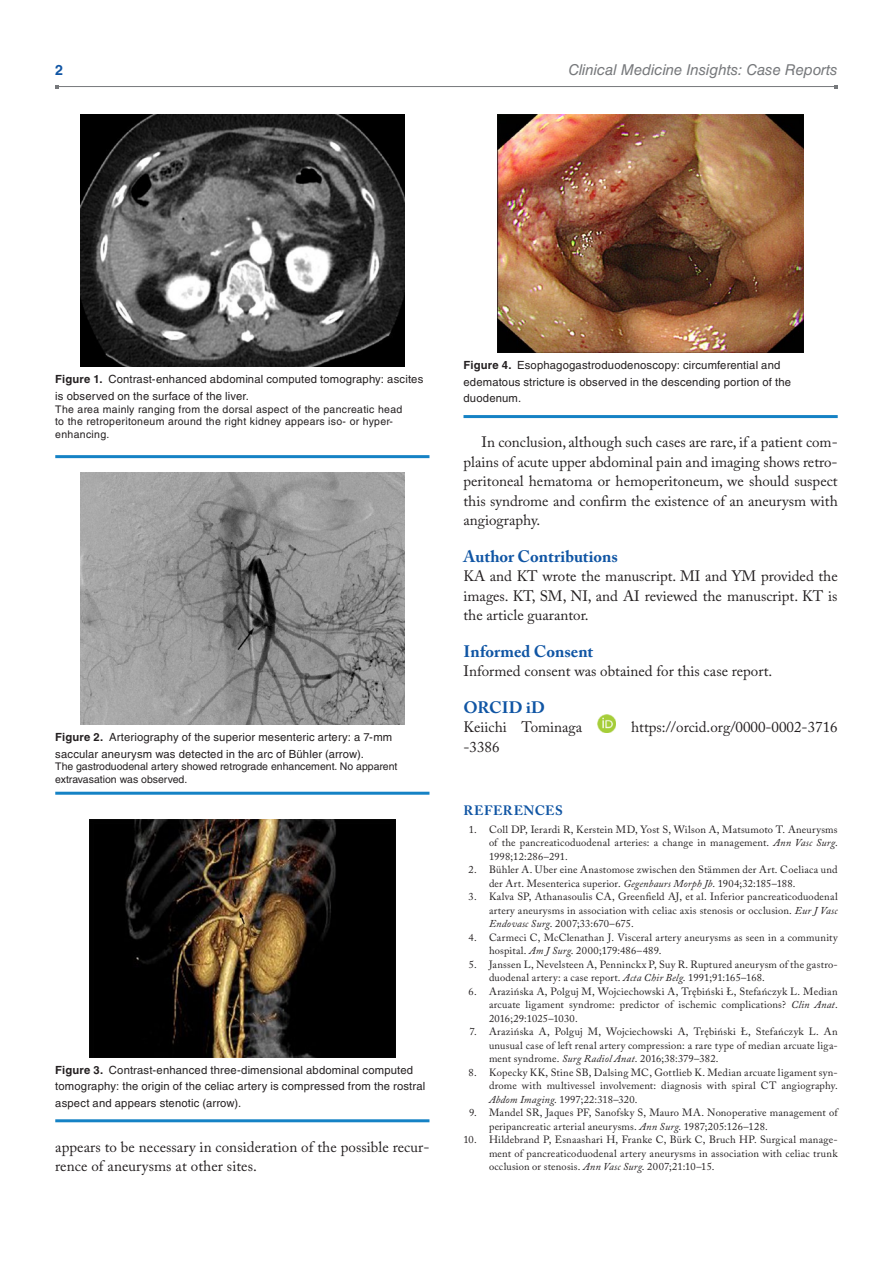
<style>
.page{position:relative;width:893px;height:1263px;background:#fff}
.page>*{position:absolute;margin:0;border:0;box-sizing:border-box;transform-origin:0 0}
.t1{font:700 16.5px "Adobe Caslon Pro";color:#1055a4}
.t2{font:15px/19.5px "Adobe Caslon Pro";color:#231f20;text-align:justify}
.t3{font:italic 15px "Helvetica LT Std";letter-spacing:-.005em;color:#76787b}
.t4{font:700 14.25px "Helvetica LT Std";color:#1055a4}
.t5{font:700 13.5px "Adobe Caslon Pro";letter-spacing:.04em;color:#1055a4}
.t6{font:11.25px/16.5px "Helvetica LT Std";letter-spacing:.015em;color:#231f20}
.t7{font:10.5px/13.5px "Adobe Caslon Pro";letter-spacing:.02em;color:#231f20;text-align:justify}
.t8{font:10.5px/12.8px "Helvetica LT Std";letter-spacing:.03em;color:#231f20}
.t9{font:10.5px/12.8px "Helvetica LT Std";color:#231f20}
.s1{font-weight:700}
.s2{font-style:italic}
</style>
<div class="page">
<hr style="left:57px;top:86px;width:779px;height:1px;background:#76787b">
<img style="left:598px;top:714px;width:18px;height:18px">
<hr style="left:55px;top:455px;width:374px;height:3px;background:#1582c5">
<img style="left:80px;top:115px;width:324px;height:252px">
<hr style="left:55px;top:792px;width:374px;height:3px;background:#1582c5">
<img style="left:80px;top:473px;width:324px;height:252px">
<hr style="left:55px;top:1119px;width:374px;height:3px;background:#1582c5">
<img style="left:89px;top:819px;width:306px;height:238px">
<hr style="left:463px;top:415px;width:375px;height:3px;background:#1582c5">
<img style="left:498px;top:115px;width:306px;height:238px">
<h3 class="t4" style="left:55px;top:61px;width:9px">2</h3>
<h2 class="t3" style="left:568px;top:61px;width:271px">Clinical Medicine Insights: Case Reports</h2>
<p class="t6" style="left:55px;top:371px;width:369px"><span class="s1">Figure 1.</span> Contrast-enhanced abdominal computed tomography: ascites is observed on the surface of the liver.</p>
<p class="t8" style="left:55px;top:402px;width:349px">The area mainly ranging from the dorsal aspect of the pancreatic head to the retroperitoneum around the right kidney appears iso- or hyper&shy;enhancing.</p>
<p class="t6" style="left:55px;top:729px;width:338px"><span class="s1">Figure 2.</span> Arteriography of the superior mesenteric artery: a 7-mm saccular aneurysm was detected in the arc of Bühler (arrow).</p>
<p class="t9" style="left:55px;top:760px;width:344px">The gastroduodenal artery showed retrograde enhancement. No apparent extravasation was observed.</p>
<p class="t6" style="left:55px;top:1061px;width:372px"><span class="s1">Figure 3.</span> Contrast-enhanced three-dimensional abdominal computed tomography: the origin of the celiac artery is compressed from the rostral aspect and appears stenotic (arrow).</p>
<h2 class="t2" style="left:55px;top:1137px;width:376px">appears to be necessary in consideration of the possible recur&shy;rence of aneurysms at other sites.</h2>
<p class="t6" style="left:463px;top:357px;width:329px"><span class="s1">Figure 4.</span> Esophagogastroduodenoscopy: circumferential and edematous stricture is observed in the descending portion of the duodenum.</p>
<p class="t2" style="left:463px;top:432px;width:376px;text-indent:18px">In conclusion, although such cases are rare, if a patient com&shy;plains of acute upper abdominal pain and imaging shows retro&shy;peritoneal hematoma or hemoperitoneum, we should suspect this syndrome and confirm the existence of an aneurysm with angiography.</p>
<h1 class="t1" style="left:463px;top:546px;width:156px">Author Contributions</h1>
<h2 class="t2" style="left:463px;top:566px;width:376px">KA and KT wrote the manuscript. MI and YM provided the images. KT, SM, NI, and AI reviewed the manuscript. KT is the article guarantor.</h2>
<h1 class="t1" style="left:463px;top:641px;width:131px">Informed Consent</h1>
<h2 class="t2" style="left:463px;top:661px;width:310px">Informed consent was obtained for this case report.</h2>
<h1 class="t1" style="left:463px;top:697px;width:83px">ORCID iD</h1>
<h2 class="t2" style="left:463px;top:717px;width:120px">Keiichi Tominaga</h2>
<h2 class="t2" style="left:631px;top:717px;width:208px">https://orcid.org/0000-0002-3716</h2>
<h2 class="t2" style="left:463px;top:737px;width:38px">-3386</h2>
<p class="t5" style="left:463px;top:802px;width:101px">References</p>
<p class="t7" style="left:489px;top:822px;width:350px;text-indent:-20px">1. Coll DP, Ierardi R, Kerstein MD, Yost S, Wilson A, Matsumoto T. Aneurysms of the pancreaticoduodenal arteries: a change in management. <span class="s2">Ann Vasc Surg</span>.<br>1998;12:286–291.</p>
<p class="t7" style="left:489px;top:863px;width:350px;text-indent:-21px">2. Bühler A. Uber eine Anastomose zwischen den Stämmen der Art. Coeliaca und der Art. Mesenterica superior. <span class="s2">Gegenbaurs Morph Jb</span>. 1904;32:185–188.</p>
<p class="t7" style="left:489px;top:890px;width:350px;text-indent:-20px">3. Kalva SP, Athanasoulis CA, Greenfield AJ, et al. Inferior pancreaticoduodenal artery aneurysms in association with celiac axis stenosis or occlusion. <span class="s2">Eur J Vasc Endovasc Surg</span>. 2007;33:670–675.</p>
<p class="t7" style="left:489px;top:930px;width:350px;text-indent:-20px">4. Carmeci C, McClenathan J. Visceral artery aneurysms as seen in a community hospital. <span class="s2">Am J Surg</span>. 2000;179:486–489.</p>
<p class="t7" style="left:489px;top:957px;width:350px;text-indent:-20px">5. Janssen L, Nevelsteen A, Penninckx P, Suy R. Ruptured aneurysm of the gastro&shy;duodenal artery: a case report. <span class="s2">Acta Chir Belg</span>. 1991;91:165–168.</p>
<p class="t7" style="left:489px;top:984px;width:350px;text-indent:-21px">6. Arazińska A, Polguj M, Wojciechowski A, Trębiński Ł, Stefańczyk L. Median arcuate ligament syndrome: predictor of ischemic complications? <span class="s2">Clin Anat</span>.<br>2016;29:1025–1030.</p>
<p class="t7" style="left:489px;top:1025px;width:350px;text-indent:-20px">7. Arazińska A, Polguj M, Wojciechowski A, Trębiński Ł, Stefańczyk L. An unusual case of left renal artery compression: a rare type of median arcuate liga&shy;ment syndrome. <span class="s2">Surg Radiol Anat</span>. 2016;38:379–382.</p>
<p class="t7" style="left:489px;top:1065px;width:350px;text-indent:-21px">8. Kopecky KK, Stine SB, Dalsing MC, Gottlieb K. Median arcuate ligament syn&shy;drome with multivessel involvement: diagnosis with spiral CT angiography.<br><span class="s2">Abdom Imaging</span>. 1997;22:318–320.</p>
<p class="t7" style="left:489px;top:1106px;width:350px;text-indent:-20px">9. Mandel SR, Jaques PF, Sanofsky S, Mauro MA. Nonoperative management of peripancreatic arterial aneurysms. <span class="s2">Ann Surg</span>. 1987;205:126–128.</p>
<p class="t7" style="left:489px;top:1133px;width:350px;text-indent:-26px">10. Hildebrand P, Esnaashari H, Franke C, Bürk C, Bruch HP. Surgical manage&shy;ment of pancreaticoduodenal artery aneurysms in association with celiac trunk occlusion or stenosis. <span class="s2">Ann Vasc Surg</span>. 2007;21:10–15.</p>
</div>
